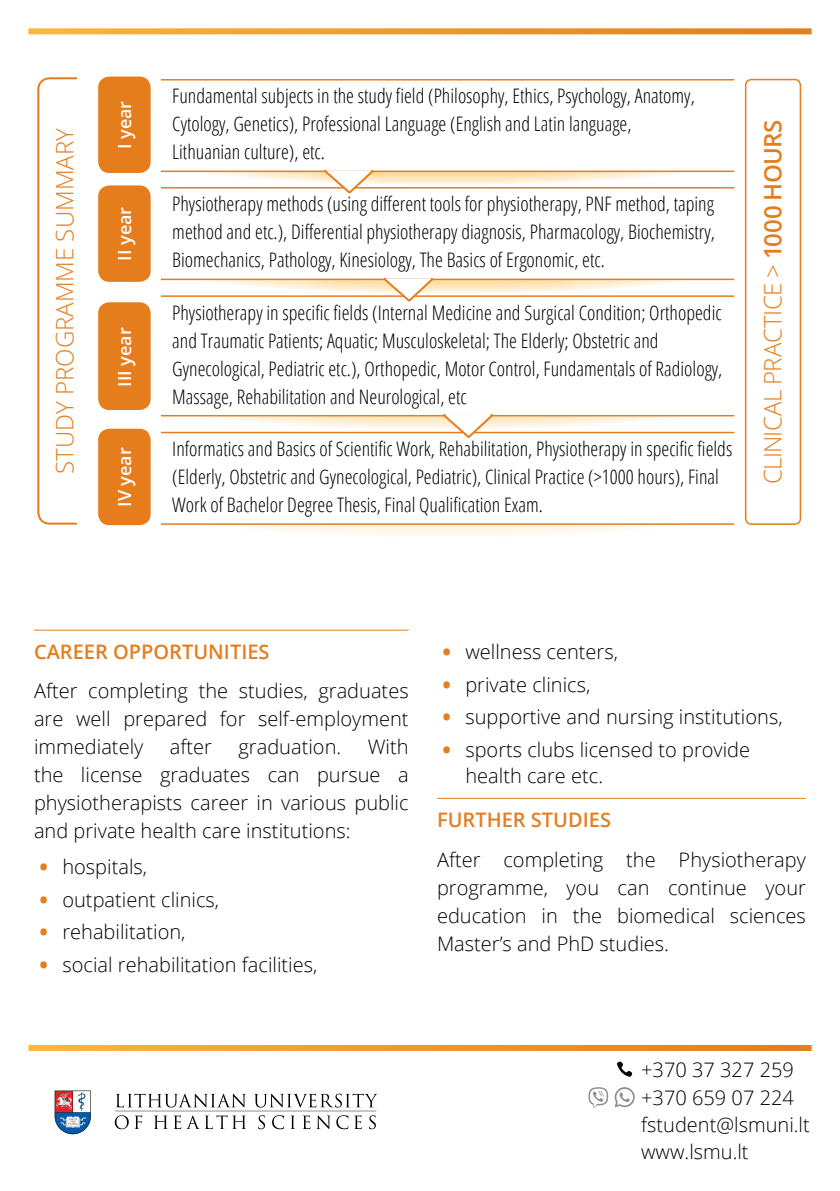
<style>
.page{position:relative;width:840px;height:1191px;background:#fff}
.page>*{position:absolute;margin:0;border:0;box-sizing:border-box;transform-origin:0 0}
.t1{font:300 24px "Open Sans";letter-spacing:-.03em;color:#e57d1d}
.t2{font:300 24px "Open Sans";color:#e57d1d}
.t3{font:300 20px/28px "Open Sans Condensed";color:#000}
.t4{font:300 20px/28px "Open Sans";color:#000;text-align:justify}
.t5{font:600 20px "Open Sans";color:#e57d1d}
.t6{font:600 18px "Open Sans";color:#fff}
.s1{font-weight:600}
.s2{font-weight:800;color:#e57d1d}
</style>
<div class="page">
<svg style="left:28px;top:1045px;width:783px;height:6px;background:#ef992b"></svg>
<svg style="left:28px;top:28px;width:783px;height:6px;background:#f09e37"></svg>
<svg style="left:55px;top:1090px;width:322px;height:44px"></svg>
<svg style="left:614px;top:1087px;width:20px;height:20px"></svg>
<svg style="left:588px;top:1087px;width:20px;height:21px"></svg>
<svg style="left:616px;top:1061px;width:15px;height:15px"></svg>
<svg style="left:239px;top:525px;width:412px;height:10px"></svg>
<svg style="left:37px;top:77px;width:40px;height:447px"></svg>
<div style="left:744px;top:79px;width:56px;height:446px;border:2px solid #e57d1d;border-radius:6px"></div>
<div style="left:98px;top:185px;width:52px;height:97px;background:#e57d1d;border-radius:11px"></div>
<div style="left:98px;top:77px;width:52px;height:96px;background:#e57d1d;border-radius:11px"></div>
<div style="left:98px;top:302px;width:52px;height:108px;background:#e57d1d;border-radius:11px"></div>
<div style="left:98px;top:429px;width:52px;height:96px;background:#e57d1d;border-radius:11px"></div>
<hr style="left:161px;top:432px;width:572px;height:1px;background:#e57d1d">
<hr style="left:161px;top:523px;width:572px;height:2px;background:#e57d1d">
<hr style="left:161px;top:295px;width:572px;height:2px;background:#e57d1d">
<hr style="left:161px;top:415px;width:572px;height:1px;background:#e57d1d">
<hr style="left:161px;top:187px;width:572px;height:1px;background:#e57d1d">
<hr style="left:161px;top:279px;width:572px;height:1px;background:#e57d1d">
<hr style="left:161px;top:79px;width:572px;height:1px;background:#e57d1d">
<hr style="left:161px;top:171px;width:572px;height:1px;background:#e57d1d">
<hr style="left:34px;top:629px;width:374px;height:1px;background:#e57d1d">
<hr style="left:437px;top:798px;width:368px;height:1px;background:#e57d1d">
<svg style="left:168px;top:278px;width:553px;height:24px"></svg>
<svg style="left:165px;top:415px;width:554px;height:23px"></svg>
<svg style="left:168px;top:170px;width:553px;height:24px"></svg>
<p class="t3" style="left:172px;top:81px;width:523px">Fundamental subjects in the study field (Philosophy, Ethics, Psychology, Anatomy,<br>Cytology, Genetics), Professional Language (English and Latin language,<br>Lithuanian culture), etc.</p>
<p class="t6" style="left:112px;top:149px;width:50px;rotate:-90deg">I year</p>
<p class="t2" style="left:48px;top:474px;width:347px;rotate:-90deg">STUDY PROGRAMME SUMMARY</p>
<p class="t1" style="left:756px;top:484px;width:366px;rotate:-90deg">CLINICAL PRACTICE &gt; <span class="s1">1000 HOURS</span></p>
<p class="t3" style="left:172px;top:189px;width:543px;text-align:justify">Physiotherapy methods (using different tools for physiotherapy, PNF method, taping method and etc.), Differential physiotherapy diagnosis, Pharmacology, Biochemistry, Biomechanics, Pathology, Kinesiology, The Basics of Ergonomic, etc.</p>
<p class="t6" style="left:112px;top:261px;width:55px;rotate:-90deg">II year</p>
<p class="t3" style="left:172px;top:298px;width:551px">Physiotherapy in specific fields (Internal Medicine and Surgical Condition; Orthopedic and Traumatic Patients; Aquatic; Musculoskeletal; The Elderly; Obstetric and Gynecological, Pediatric etc.), Orthopedic, Motor Control, Fundamentals of Radiology, Massage, Rehabilitation and Neurological, etc</p>
<p class="t6" style="left:112px;top:387px;width:61px;rotate:-90deg">III year</p>
<p class="t6" style="left:112px;top:507px;width:61px;rotate:-90deg">IV year</p>
<p class="t3" style="left:172px;top:434px;width:561px">Informatics and Basics of Scientific Work, Rehabilitation, Physiotherapy in specific fields (Elderly, Obstetric and Gynecological, Pediatric), Clinical Practice (&gt;1000 hours), Final<br>Work of Bachelor Degree Thesis, Final Qualification Exam.</p>
<p class="t5" style="left:34px;top:638px;width:237px">CAREER OPPORTUNITIES</p>
<p class="t4" style="left:34px;top:676px;width:376px">After completing the studies, graduates are well prepared for self-employment immediately</p>
<p class="t4" style="left:170px;top:732px;width:44px">after</p>
<p class="t4" style="left:238px;top:732px;width:104px">graduation.</p>
<p class="t4" style="left:34px;top:732px;width:376px;text-indent:333px">With the license graduates can pursue a physiotherapists career in various public and private health care institutions:</p>
<p class="t4" style="left:40px;top:852px;width:109px"><span class="s2">•</span> hospitals,</p>
<p class="t4" style="left:40px;top:884px;width:181px"><span class="s2">•</span> outpatient clinics,</p>
<p class="t4" style="left:40px;top:917px;width:147px"><span class="s2">•</span> rehabilitation,</p>
<p class="t4" style="left:40px;top:950px;width:279px"><span class="s2">•</span> social rehabilitation facilities,</p>
<p class="t4" style="left:442px;top:637px;width:177px"><span class="s2">•</span> wellness centers,</p>
<p class="t4" style="left:442px;top:670px;width:149px"><span class="s2">•</span> private clinics,</p>
<p class="t4" style="left:442px;top:702px;width:341px"><span class="s2">•</span> supportive and nursing institutions,</p>
<p class="t4" style="left:465px;top:736px;width:286px;line-height:26.4px;text-indent:-23px"><span class="s2">•</span> sports clubs licensed to provide health care etc.</p>
<p class="t5" style="left:437px;top:806px;width:175px">FURTHER STUDIES</p>
<p class="t4" style="left:437px;top:844px;width:370px">After completing the Physiotherapy programme, you can continue your education in the biomedical sciences Master’s and PhD studies.</p>
<p class="t4" style="left:640px;top:1055px;width:170px;line-height:27.4px;text-align:left">+370 37 327 259 +370 659 07 224 fstudent@lsmuni.lt www.lsmu.lt</p>
</div>
